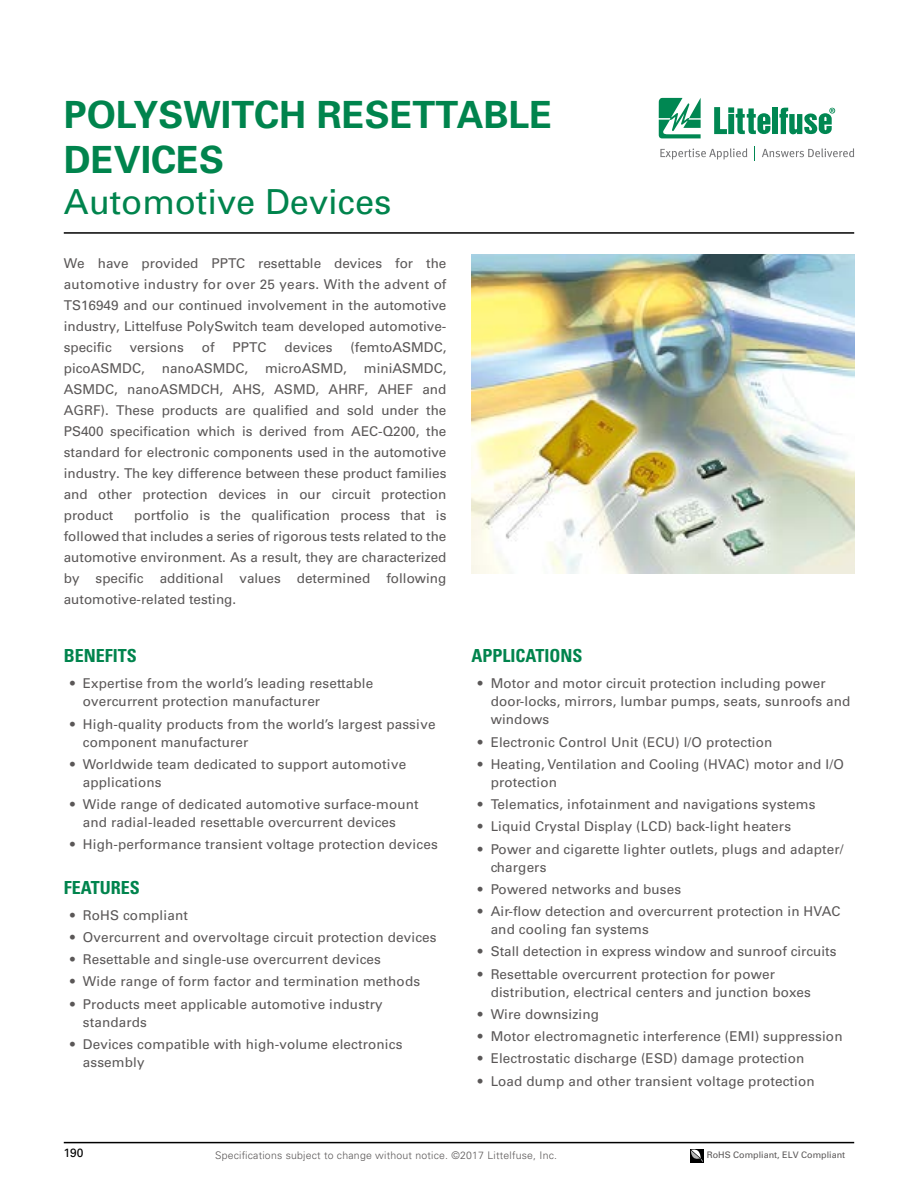
<style>
.page{position:relative;width:918px;height:1188px;background:#fff}
.page>*{position:absolute;margin:0;border:0;box-sizing:border-box;transform-origin:0 0}
.t1{font:700 37.5px/45px "Univers";color:#00844d}
.t2{font:34.5px "Univers";color:#00844d}
.t3{font:700 condensed 18px "Univers";color:#00844d}
.t4{font:13.5px/21px "Univers LT Std";letter-spacing:.01em;color:#5a5757}
.t5{font:12px "Univers";color:#000}
.t6{font:300 10.5px "Univers";letter-spacing:.02em;color:#5a5757}
.t7{font:9px "Univers LT Std";color:#5a5757}
</style>
<div class="page">
<img style="left:472px;top:255px;width:382px;height:319px">
<svg style="left:659px;top:98px;width:42px;height:40px"></svg>
<div style="left:772px;top:108px;width:6px;height:26px;background:#008752"></div>
<svg style="left:779px;top:108px;width:56px;height:26px"></svg>
<svg style="left:714px;top:107px;width:56px;height:27px"></svg>
<svg style="left:660px;top:148px;width:87px;height:12px"></svg>
<svg style="left:762px;top:148px;width:92px;height:9px"></svg>
<hr style="left:64px;top:232px;width:790px;height:2px;background:#000">
<svg style="left:690px;top:1149px;width:14px;height:14px"></svg>
<svg style="left:690px;top:1149px;width:1px;height:13px"></svg>
<svg style="left:691px;top:1149px;width:12px;height:13px"></svg>
<hr style="left:64px;top:1142px;width:790px;height:1px;background:#000">
<h1 class="t1" style="left:64px;top:91px;width:490px">POLYSWITCH RESETTABLE<br>DEVICES</h1>
<h2 class="t2" style="left:64px;top:181px;width:329px">Automotive Devices</h2>
<p class="t4" style="left:64px;top:253px;width:384px;text-align:justify">We have provided PPTC resettable devices for the automotive industry for over 25 years. With the advent of TS16949 and our continued involvement in the automotive industry, Littelfuse PolySwitch team developed automotive&shy;specific</p>
<p class="t4" style="left:130px;top:337px;width:56px">versions</p>
<p class="t4" style="left:202px;top:337px;width:14px">of</p>
<p class="t4" style="left:233px;top:337px;width:35px">PPTC</p>
<p class="t4" style="left:284px;top:337px;width:50px">devices</p>
<p class="t4" style="left:350px;top:337px;width:97px">(femtoASMDC,</p>
<p class="t4" style="left:64px;top:358px;width:82px">picoASMDC,</p>
<p class="t4" style="left:162px;top:358px;width:88px">nanoASMDC,</p>
<p class="t4" style="left:265px;top:358px;width:83px">microASMD,</p>
<p class="t4" style="left:64px;top:358px;width:384px;text-align:justify;text-indent:300px">miniASMDC, ASMDC, nanoASMDCH, AHS, ASMD, AHRF, AHEF and AGRF). These products are qualified and sold under the PS400 specification which is derived from AEC-Q200, the standard for electronic components used in the automotive industry. The key difference between these product families and other protection devices in our circuit protection product</p>
<p class="t4" style="left:64px;top:505px;width:384px;text-align:justify;text-indent:71px">portfolio is the qualification process that is followed that includes a series of rigorous tests related to the automotive environment. As a result, they are characterized by specific additional values determined following automotive-related testing.</p>
<h3 class="t3" style="left:64px;top:645px;width:75px">BENEFITS</h3>
<p class="t4" style="left:83px;top:675px;width:292px;line-height:18px;text-indent:-13px">• Expertise from the world’s leading resettable overcurrent protection manufacturer</p>
<p class="t4" style="left:83px;top:715px;width:354px;line-height:18px;text-indent:-13px">• High-quality products from the world’s largest passive component manufacturer</p>
<p class="t4" style="left:83px;top:755px;width:325px;line-height:18px;text-indent:-13px">• Worldwide team dedicated to support automotive applications</p>
<p class="t4" style="left:83px;top:795px;width:337px;line-height:18px;text-indent:-13px">• Wide range of dedicated automotive surface-mount and radial-leaded resettable overcurrent devices</p>
<p class="t4" style="left:70px;top:834px;width:369px">• High-performance transient voltage protection devices</p>
<h3 class="t3" style="left:64px;top:876px;width:77px">FEATURES</h3>
<p class="t4" style="left:70px;top:904px;width:119px">• RoHS compliant</p>
<p class="t4" style="left:70px;top:927px;width:368px">• Overcurrent and overvoltage circuit protection devices</p>
<p class="t4" style="left:70px;top:949px;width:312px">• Resettable and single-use overcurrent devices</p>
<p class="t4" style="left:70px;top:971px;width:352px">• Wide range of form factor and termination methods</p>
<p class="t4" style="left:83px;top:995px;width:301px;line-height:18px;text-indent:-13px">• Products meet applicable automotive industry standards</p>
<p class="t4" style="left:83px;top:1035px;width:321px;line-height:18px;text-indent:-13px">• Devices compatible with high-volume electronics assembly</p>
<h3 class="t3" style="left:472px;top:645px;width:112px">APPLICATIONS</h3>
<p class="t4" style="left:491px;top:675px;width:361px;line-height:18px;text-indent:-13px">• Motor and motor circuit protection including power door-locks, mirrors, lumbar pumps, seats, sunroofs and windows</p>
<p class="t4" style="left:478px;top:731px;width:296px">• Electronic Control Unit (ECU) I/O protection</p>
<p class="t4" style="left:491px;top:755px;width:355px;line-height:18px;text-indent:-13px">• Heating, Ventilation and Cooling (HVAC) motor and I/O protection</p>
<p class="t4" style="left:478px;top:794px;width:339px">• Telematics, infotainment and navigations systems</p>
<p class="t4" style="left:478px;top:816px;width:315px">• Liquid Crystal Display (LCD) back-light heaters</p>
<p class="t4" style="left:491px;top:840px;width:354px;line-height:18px;text-indent:-13px">• Power and cigarette lighter outlets, plugs and adapter/ chargers</p>
<p class="t4" style="left:478px;top:879px;width:205px">• Powered networks and buses</p>
<p class="t4" style="left:491px;top:902px;width:351px;line-height:18px;text-indent:-13px">• Air-flow detection and overcurrent protection in HVAC and cooling fan systems</p>
<p class="t4" style="left:478px;top:941px;width:360px">• Stall detection in express window and sunroof circuits</p>
<p class="t4" style="left:491px;top:965px;width:322px;line-height:18px;text-indent:-13px">• Resettable overcurrent protection for power distribution, electrical centers and junction boxes</p>
<p class="t4" style="left:478px;top:1004px;width:123px">• Wire downsizing</p>
<p class="t4" style="left:478px;top:1026px;width:366px">• Motor electromagnetic interference (EMI) suppression</p>
<p class="t4" style="left:478px;top:1048px;width:328px">• Electrostatic discharge (ESD) damage protection</p>
<p class="t4" style="left:478px;top:1070px;width:338px">• Load dump and other transient voltage protection</p>
<p class="t5" style="left:64px;top:1145px;width:22px">190</p>
<p class="t6" style="left:215px;top:1149px;width:344px">Specifications subject to change without notice. ©2017 Littelfuse, Inc.</p>
<p class="t7" style="left:707px;top:1149px;width:140px">RoHS Compliant, ELV Compliant</p>
</div>
